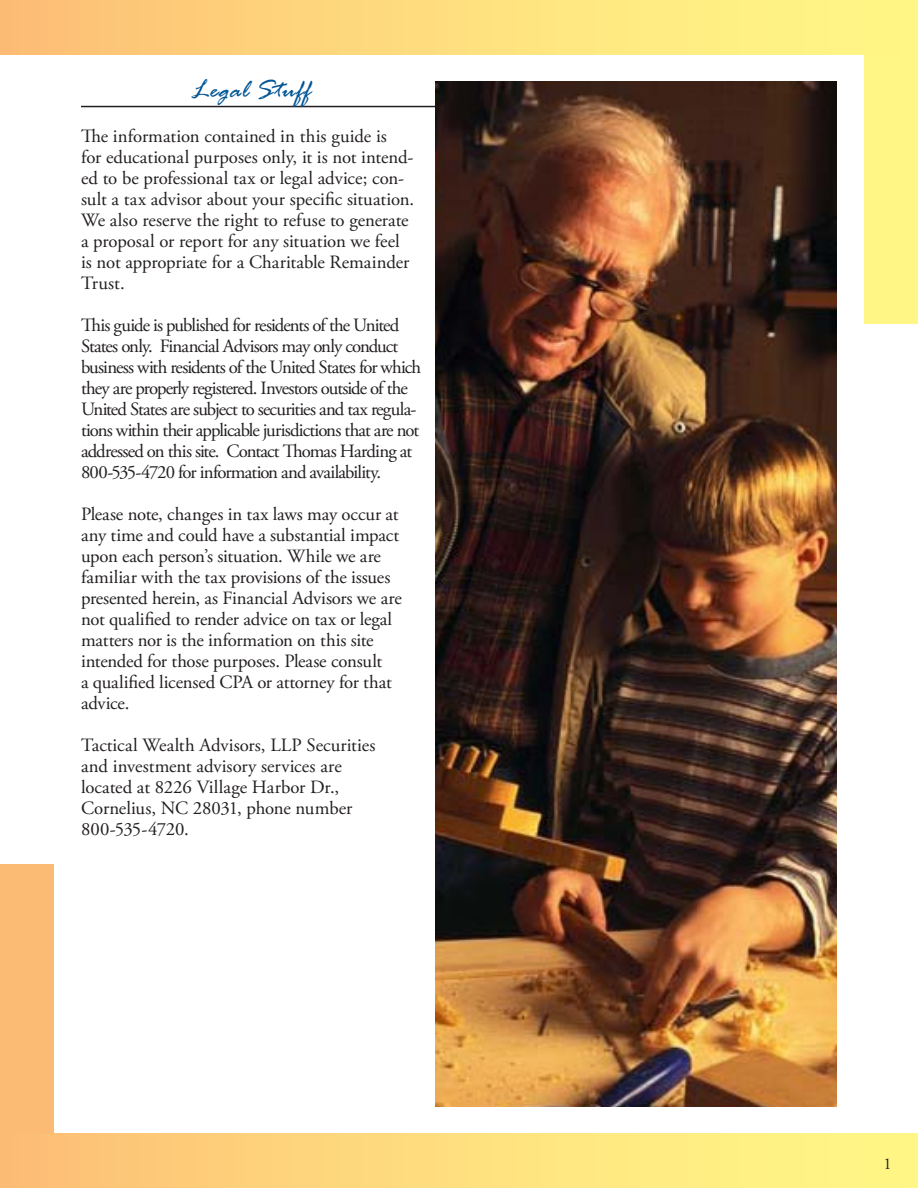
<style>
.page{position:relative;width:918px;height:1188px;background:#fff}
.page>*{position:absolute;margin:0;border:0;box-sizing:border-box;transform-origin:0 0}
.t1{font:italic 27px "Rage";letter-spacing:.035em;color:#005595}
.t2{font:18.75px/21px "Adobe Garamond Pro";letter-spacing:-.015em;color:#231f20}
.t3{font:18.75px/21px "Adobe Garamond Pro";letter-spacing:-.045em;color:#231f20}
.t4{font:16.5px "Adobe Garamond Pro";color:#231f20}
</style>
<div class="page">
<div style="left:865px;top:0;width:53px;height:324px;background:#fff685"></div>
<div style="left:0;top:0;width:918px;height:54px;background:linear-gradient(to right,#fdc076,#fffc87)"></div>
<div style="left:0;top:864px;width:54px;height:324px;background:#fcbb74"></div>
<div style="left:0;top:1134px;width:918px;height:54px;background:linear-gradient(to right,#fdc076,#fffc87)"></div>
<hr style="left:81px;top:106px;width:756px;height:1px;background:#231f20">
<img style="left:435px;top:81px;width:402px;height:1026px">
<h1 class="t1" style="left:192px;top:75px;width:120px">Legal Stuff</h1>
<p class="t2" style="left:81px;top:126px;width:335px">The information contained in this guide is<br>for educational purposes only, it is not intend&shy;ed to be professional tax or legal advice; con&shy;sult a tax advisor about your specific situation.<br>We also reserve the right to refuse to generate a proposal or report for any situation we feel is not appropriate for a Charitable Remainder Trust.</p>
<p class="t3" style="left:81px;top:315px;width:342px">This guide is published for residents of the United States only. Financial Advisors may only conduct business with residents of the United States for which they are properly registered. Investors outside of the United States are subject to securities and tax regula&shy;tions within their applicable jurisdictions that are not addressed on this site. Contact Thomas Harding at 800-535-4720 for information and availability.</p>
<p class="t2" style="left:81px;top:504px;width:322px">Please note, changes in tax laws may occur at any time and could have a substantial impact upon each person’s situation. While we are familiar with the tax provisions of the issues presented herein, as Financial Advisors we are not qualified to render advice on tax or legal matters nor is the information on this site intended for those purposes. Please consult<br>a qualified licensed CPA or attorney for that advice.</p>
<p class="t2" style="left:81px;top:735px;width:296px">Tactical Wealth Advisors, LLP Securities and investment advisory services are located at 8226 Village Harbor Dr., Cornelius, NC 28031, phone number 800-535-4720.</p>
<p class="t4" style="left:884px;top:1154px;width:10px">1</p>
</div>
